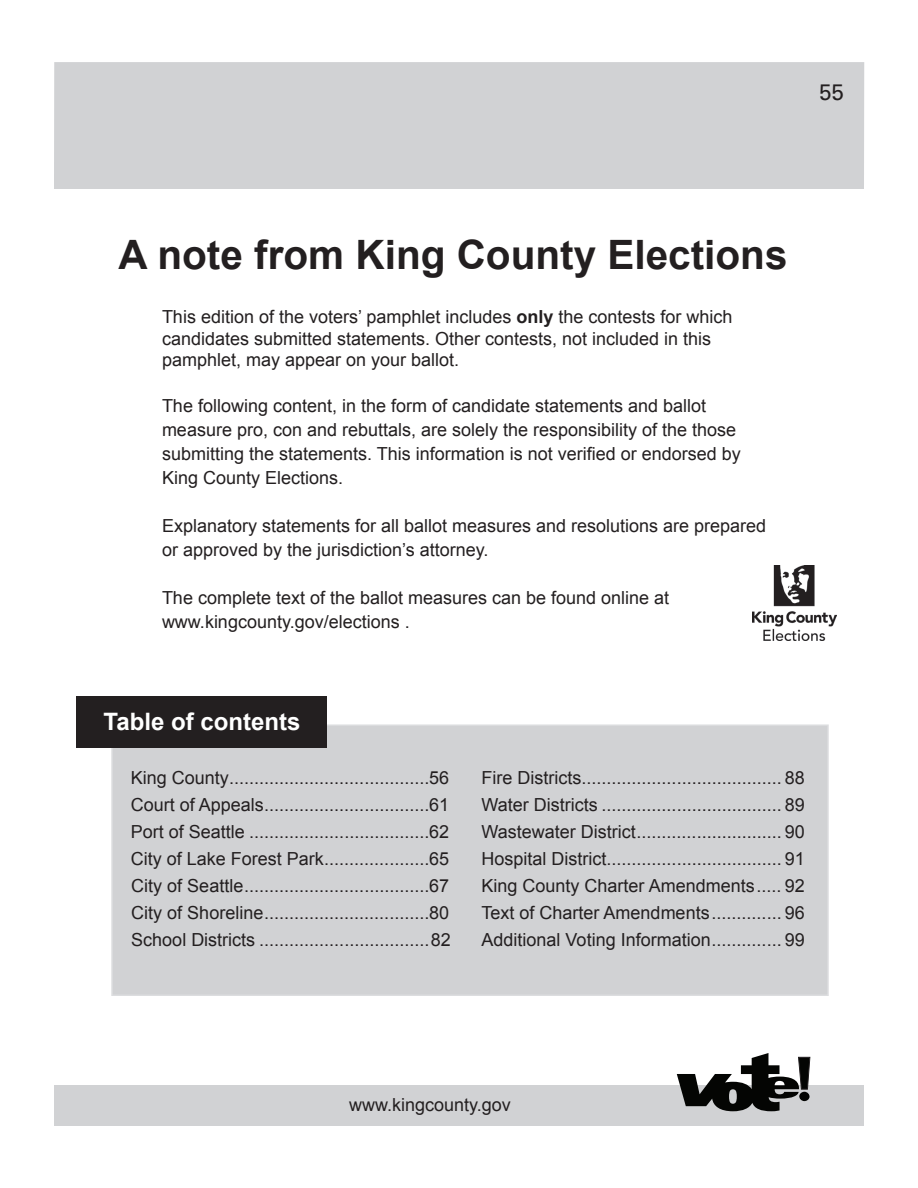
<style>
.page{position:relative;width:918px;height:1188px;background:#fff}
.page>*{position:absolute;margin:0;border:0;box-sizing:border-box;transform-origin:0 0}
.t1{font:700 40.5px "Arial";color:#231f20}
.t2{font:700 24px "Arial";color:#fff}
.t3{font:22.5px "Univers";color:#231f20}
.t4{font:18px/27px "Arial";color:#231f20}
.s1{font-weight:700}
</style>
<div class="page">
<div style="left:54px;top:1085px;width:810px;height:41px;background:#d1d2d4"></div>
<div style="left:54px;top:62px;width:810px;height:127px;background:#d1d2d4"></div>
<svg style="left:677px;top:1053px;width:133px;height:58px"></svg>
<div style="left:799px;top:1092px;width:11px;height:9px;background:#040503;border-radius:50%"></div>
<div style="left:111px;top:724px;width:718px;height:272px;background:#d1d2d4;border:2px solid #dcdddf"></div>
<img style="left:752px;top:565px;width:85px;height:75px">
<div style="left:76px;top:696px;width:251px;height:51px;background:#231f20"></div>
<p class="t3" style="left:819px;top:78px;width:27px">55</p>
<h1 class="t1" style="left:118px;top:232px;width:671px">A note from King County Elections</h1>
<p class="t4" style="left:162px;top:306px;width:572px;line-height:21.6px">This edition of the voters’ pamphlet includes <span class="s1">only</span> the contests for which candidates submitted statements. Other contests, not included in this pamphlet, may appear on your ballot.</p>
<p class="t4" style="left:162px;top:394px;width:580px;line-height:24px">The following content, in the form of candidate statements and ballot measure pro, con and rebuttals, are solely the responsibility of the those submitting the statements. This information is not verified or endorsed by King County Elections.</p>
<p class="t4" style="left:162px;top:514px;width:606px;line-height:24px">Explanatory statements for all ballot measures and resolutions are prepared or approved by the jurisdiction’s attorney.</p>
<p class="t4" style="left:162px;top:586px;width:509px;line-height:24px">The complete text of the ballot measures can be found online at www.kingcounty.gov/elections .</p>
<h2 class="t2" style="left:104px;top:708px;width:198px">Table of contents</h2>
<p class="t4" style="left:131px;top:764px;width:322px;text-align:justify">King County........................................56<br>Court of Appeals.................................61<br>Port of Seattle ....................................62<br>City of Lake Forest Park.....................65<br>City of Seattle.....................................67<br>City of Shoreline.................................80<br>School Districts ..................................82</p>
<p class="t4" style="left:482px;top:764px;width:325px;text-align:justify">Fire Districts........................................ 88<br>Water Districts .................................... 89<br>Wastewater District............................. 90<br>Hospital District................................... 91<br>King County Charter Amendments..... 92<br>Text of Charter Amendments.............. 96<br>Additional Voting Information.............. 99</p>
<p class="t4" style="left:349px;top:1091px;width:163px">www.kingcounty.gov</p>
</div>
